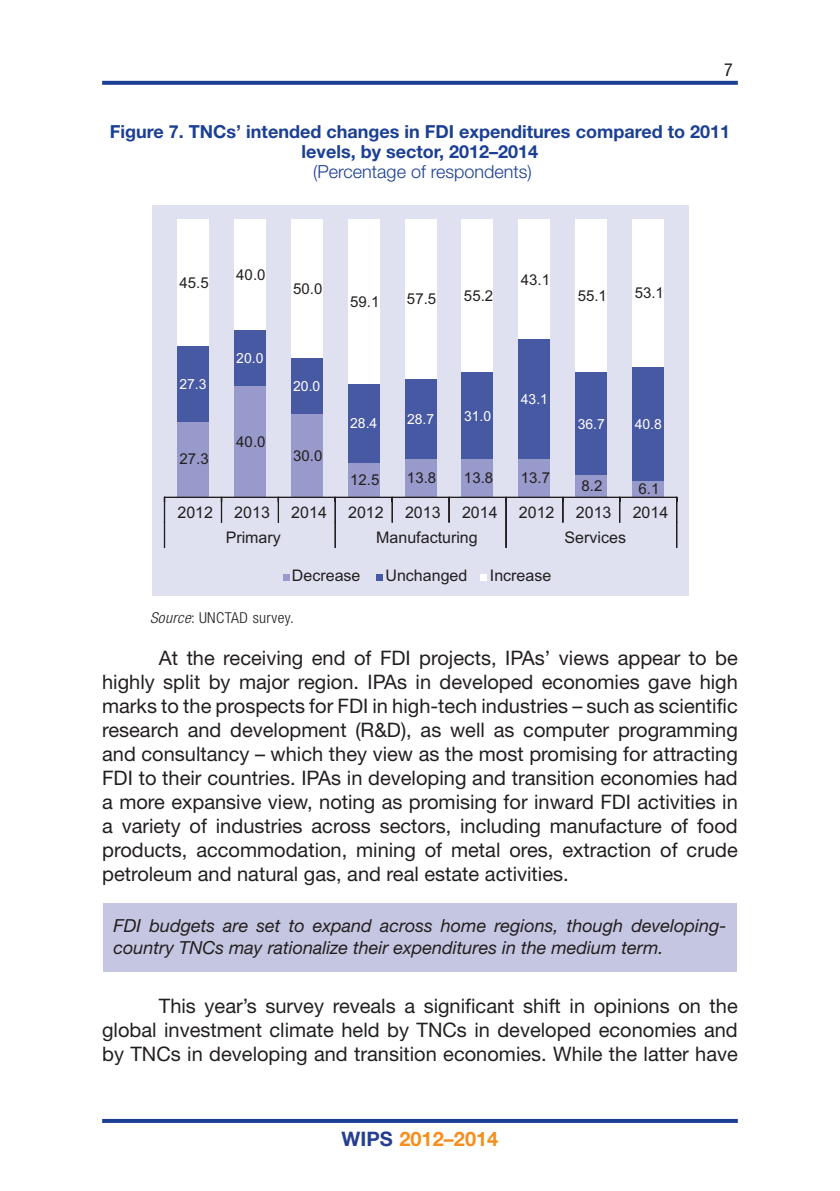
<style>
.page{position:relative;width:840px;height:1191px;background:#fff}
.page>*{position:absolute;margin:0;border:0;box-sizing:border-box;transform-origin:0 0}
.BODY_TEXT{font:20px/24px "Helvetica Neue LT Std";color:#231f20;text-align:justify}
.t1{font:700 20px "Helvetica Neue LT Std";color:#f68e1e}
.KEY_MESSAGE{font:italic 18px/22px "Helvetica Neue LT Std";color:#231f20}
.TABLE_HEAD{font:700 18px/20px "Helvetica Neue LT Std";color:#1b3f94;text-align:center}
.TABLE_HEAD_1{font:300 18px "Helvetica Neue LT Std";color:#1b3f94}
.t2{font:condensed 18px "Helvetica Neue LT Std";color:#231f20}
.t3{font:16px "Arial";color:#231f20}
.t4{font:15px "Arial";color:#231f20}
.TABLE_SOURCE{font:300 condensed 15px "Helvetica Neue LT Std";letter-spacing:.025em;color:#231f20;scale:1.05 1}
.t5{font:14px "Arial";color:#fff}
.s1{font-style:italic}
.s2{color:#253f8e}
</style>
<div class="page">
<svg style="left:102px;top:81px;width:635px;height:4px;background:#254798"></svg>
<hr style="left:102px;top:1119px;width:635px;height:4px;background:#1b3f94">
<div style="left:103px;top:903px;width:633px;height:68px;background:#c5c6e1"></div>
<div style="left:152px;top:205px;width:536px;height:390px;background:#dfe1f0"></div>
<div style="left:177px;top:219px;width:32px;height:127px;background:#fff"></div>
<div style="left:234px;top:219px;width:31px;height:112px;background:#fff"></div>
<div style="left:291px;top:219px;width:31px;height:139px;background:#fff"></div>
<div style="left:348px;top:219px;width:31px;height:164px;background:#fff"></div>
<div style="left:404px;top:219px;width:32px;height:160px;background:#fff"></div>
<div style="left:461px;top:219px;width:32px;height:154px;background:#fff"></div>
<div style="left:518px;top:219px;width:32px;height:120px;background:#fff"></div>
<div style="left:575px;top:219px;width:31px;height:154px;background:#fff"></div>
<div style="left:632px;top:219px;width:31px;height:148px;background:#fff"></div>
<div style="left:480px;top:574px;width:7px;height:6px;background:#fff"></div>
<div style="left:177px;top:421px;width:32px;height:76px;background:#979aca"></div>
<div style="left:234px;top:386px;width:31px;height:111px;background:#979aca"></div>
<div style="left:291px;top:414px;width:31px;height:83px;background:#979aca"></div>
<div style="left:348px;top:462px;width:31px;height:35px;background:#979aca"></div>
<div style="left:404px;top:459px;width:32px;height:38px;background:#979aca"></div>
<div style="left:461px;top:459px;width:32px;height:38px;background:#979aca"></div>
<div style="left:518px;top:459px;width:32px;height:38px;background:#979aca"></div>
<div style="left:575px;top:474px;width:31px;height:23px;background:#979aca"></div>
<div style="left:632px;top:480px;width:31px;height:17px;background:#979aca"></div>
<div style="left:177px;top:346px;width:32px;height:75px;background:#4859a4"></div>
<div style="left:234px;top:331px;width:31px;height:55px;background:#4859a4"></div>
<div style="left:291px;top:358px;width:31px;height:56px;background:#4859a4"></div>
<div style="left:348px;top:383px;width:31px;height:79px;background:#4859a4"></div>
<div style="left:404px;top:379px;width:32px;height:80px;background:#4859a4"></div>
<div style="left:461px;top:373px;width:32px;height:86px;background:#4859a4"></div>
<div style="left:518px;top:339px;width:32px;height:120px;background:#4859a4"></div>
<div style="left:575px;top:373px;width:31px;height:101px;background:#4859a4"></div>
<div style="left:632px;top:367px;width:31px;height:113px;background:#4859a4"></div>
<div style="left:164px;top:497px;width:512px;height:1px;border:1px solid #231f20"></div>
<svg style="left:221px;top:497px;width:1px;height:25px"></svg>
<svg style="left:278px;top:497px;width:1px;height:25px"></svg>
<svg style="left:392px;top:497px;width:1px;height:25px"></svg>
<svg style="left:448px;top:497px;width:1px;height:25px"></svg>
<svg style="left:562px;top:497px;width:1px;height:25px"></svg>
<svg style="left:619px;top:497px;width:1px;height:25px"></svg>
<svg style="left:164px;top:497px;width:1px;height:50px"></svg>
<svg style="left:335px;top:497px;width:1px;height:50px"></svg>
<svg style="left:505px;top:497px;width:1px;height:50px"></svg>
<svg style="left:676px;top:497px;width:1px;height:50px"></svg>
<div style="left:282px;top:574px;width:7px;height:6px;background:#979aca"></div>
<svg style="left:376px;top:574px;width:6px;height:6px"></svg>
<p class="t2" style="left:723px;top:59px;width:10px">7</p>
<p class="TABLE_HEAD" style="left:110px;top:121px;width:621px">Figure 7. TNCs’ intended changes in FDI expenditures compared to 2011 levels, by sector, 2012–2014</p>
<p class="TABLE_HEAD_1" style="left:313px;top:160px;width:220px">(Percentage of respondents)</p>
<p class="t4" style="left:179px;top:273px;width:31px">45.5</p>
<p class="t4" style="left:236px;top:265px;width:31px">40.0</p>
<p class="t4" style="left:293px;top:279px;width:31px">50.0</p>
<p class="t4" style="left:350px;top:291px;width:31px">59.1</p>
<p class="t4" style="left:407px;top:289px;width:31px">57.5</p>
<p class="t4" style="left:463px;top:286px;width:31px">55.2</p>
<p class="t4" style="left:520px;top:269px;width:31px">43.1</p>
<p class="t4" style="left:577px;top:286px;width:31px">55.1</p>
<p class="t4" style="left:634px;top:283px;width:31px">53.1</p>
<p class="t5" style="left:236px;top:349px;width:29px">20.0</p>
<p class="t5" style="left:179px;top:375px;width:29px">27.3</p>
<p class="t5" style="left:293px;top:377px;width:29px">20.0</p>
<p class="t5" style="left:520px;top:390px;width:29px">43.1</p>
<p class="t5" style="left:350px;top:414px;width:29px">28.4</p>
<p class="t5" style="left:407px;top:410px;width:29px">28.7</p>
<p class="t5" style="left:464px;top:407px;width:29px">31.0</p>
<p class="t5" style="left:577px;top:414px;width:29px">36.7</p>
<p class="t5" style="left:634px;top:414px;width:29px">40.8</p>
<p class="t4" style="left:236px;top:432px;width:31px">40.0</p>
<p class="t4" style="left:179px;top:449px;width:31px">27.3</p>
<p class="t4" style="left:293px;top:446px;width:31px">30.0</p>
<p class="t4" style="left:350px;top:470px;width:31px">12.5</p>
<p class="t4" style="left:407px;top:468px;width:31px">13.8</p>
<p class="t4" style="left:463px;top:468px;width:31px">13.8</p>
<p class="t4" style="left:520px;top:468px;width:31px">13.7</p>
<p class="t4" style="left:581px;top:476px;width:22px">8.2</p>
<p class="t4" style="left:638px;top:479px;width:22px">6.1</p>
<p class="t3" style="left:177px;top:502px;width:37px">2012</p>
<p class="t3" style="left:234px;top:502px;width:37px">2013</p>
<p class="t3" style="left:291px;top:502px;width:37px">2014</p>
<p class="t3" style="left:348px;top:502px;width:37px">2012</p>
<p class="t3" style="left:405px;top:502px;width:37px">2013</p>
<p class="t3" style="left:461px;top:502px;width:37px">2014</p>
<p class="t3" style="left:518px;top:502px;width:37px">2012</p>
<p class="t3" style="left:575px;top:502px;width:37px">2013</p>
<p class="t3" style="left:632px;top:502px;width:37px">2014</p>
<p class="t3" style="left:225px;top:527px;width:57px">Primary</p>
<p class="t3" style="left:376px;top:527px;width:103px">Manufacturing</p>
<p class="t3" style="left:564px;top:527px;width:63px">Services</p>
<p class="t3" style="left:292px;top:565px;width:70px">Decrease</p>
<p class="t3" style="left:385px;top:565px;width:83px">Unchanged</p>
<p class="t3" style="left:489px;top:565px;width:63px">Increase</p>
<p class="TABLE_SOURCE" style="left:150px;top:609px;width:139px"><span class="s1">Source</span>: UNCTAD survey.</p>
<p class="BODY_TEXT" style="left:102px;top:646px;width:637px;text-indent:57px">At the receiving end of FDI projects, IPAs’ views appear to be highly split by major region. IPAs in developed economies gave high marks to the prospects for FDI in high-tech industries – such as scientific research and development (R&amp;D), as well as computer programming and consultancy – which they view as the most promising for attracting FDI to their countries. IPAs in developing and transition economies had a more expansive view, noting as promising for inward FDI activities in a variety of industries across sectors, including manufacture of food products, accommodation, mining of metal ores, extraction of crude petroleum and natural gas, and real estate activities.</p>
<p class="KEY_MESSAGE" style="left:113px;top:914px;width:614px">FDI budgets are set to expand across home regions, though developing&shy;country TNCs may rationalize their expenditures in the medium term.</p>
<p class="BODY_TEXT" style="left:102px;top:993px;width:637px;text-indent:57px">This year’s survey reveals a significant shift in opinions on the global investment climate held by TNCs in developed economies and by TNCs in developing and transition economies. While the latter have</p>
<p class="t1" style="left:341px;top:1126px;width:158px"><span class="s2">WIPS</span> 2012–2014</p>
</div>
